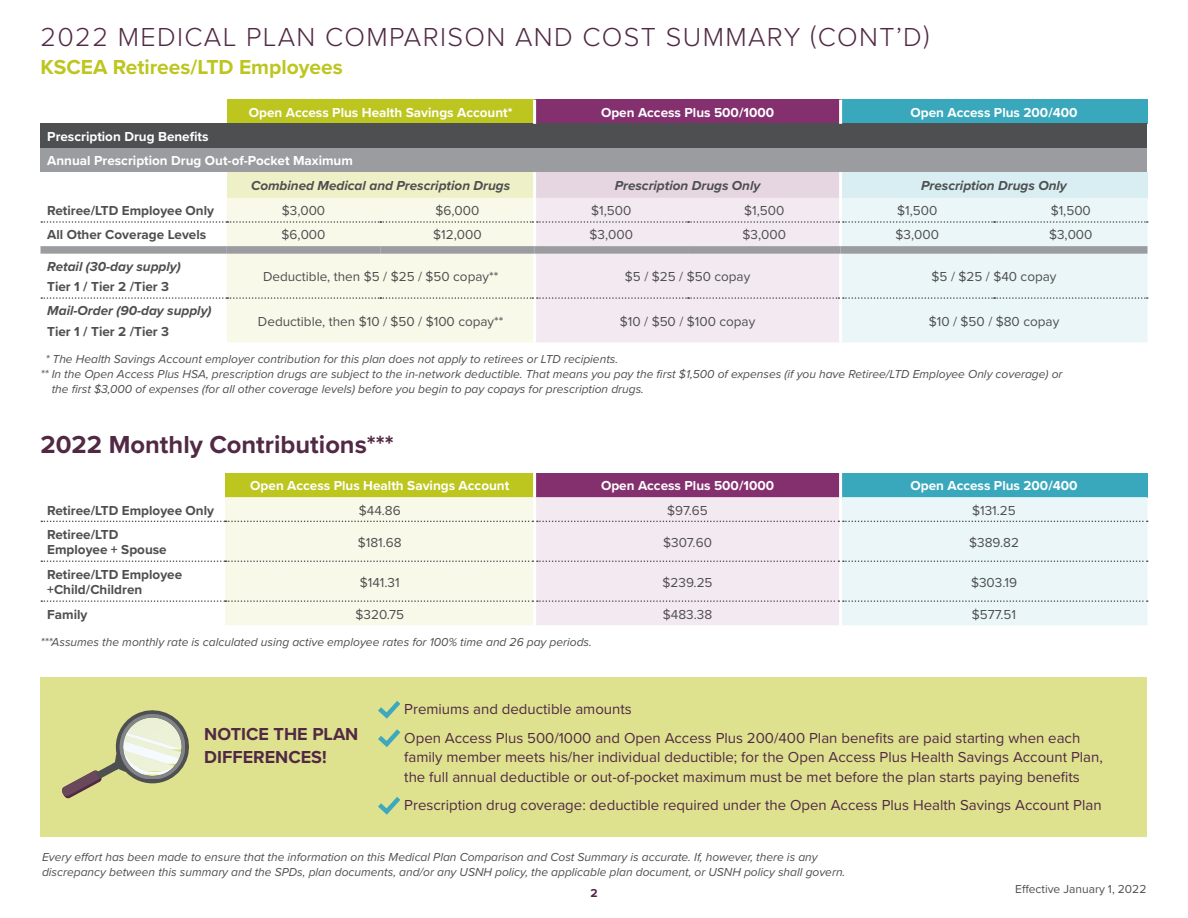
<style>
.page{position:relative;width:1188px;height:918px;background:#fff}
.page>*{position:absolute;margin:0;border:0;box-sizing:border-box;transform-origin:0 0}
.Headline_2{font:300 27px "Proxima Nova";letter-spacing:.05em;color:#522944}
.Headline_1{font:700 25.5px "Proxima Nova";color:#522944}
.Headline_2-2{font:700 21px "Proxima Nova";color:#bdc61f}
.Headline_2-3{font:700 18px/22.5px "Proxima Nova";color:#522944}
.Headline_2-4{font:15px/19.5px "Proxima Nova";color:#522944}
.Headline_2-5{font:13.5px "Proxima Nova";color:#4e4f50}
.Headline_2-6{font:700 13.5px "Proxima Nova";color:#fff}
.Headline_2-7{font:700 13.5px/15.8px "Proxima Nova";color:#4e4f50}
.Headline_2-8{font:italic 700 13.5px "Proxima Nova";color:#4e4f50}
.footnote{font:italic 12px/15px "Proxima Nova";color:#4e4f50}
.body{font:12px "Proxima Nova";color:#4e4f50}
.Headline_2-9{font:700 12px "Proxima Nova";color:#522944}
</style>
<div class="page">
<div style="left:227px;top:100px;width:308px;height:24px;background:#bdc61f"></div>
<div style="left:535px;top:100px;width:306px;height:24px;background:#84306f"></div>
<div style="left:841px;top:100px;width:307px;height:24px;background:#3aa8bc"></div>
<div style="left:40px;top:124px;width:1108px;height:24px;background:#4e4f50"></div>
<div style="left:40px;top:148px;width:1108px;height:24px;background:#9b9ca0"></div>
<div style="left:227px;top:172px;width:308px;height:26px;background:#eef1c7"></div>
<div style="left:535px;top:172px;width:306px;height:26px;background:#e6d6e2"></div>
<div style="left:841px;top:172px;width:307px;height:26px;background:#d8eef2"></div>
<div style="left:227px;top:198px;width:306px;height:144px;background:#f8f9e9"></div>
<div style="left:536px;top:198px;width:303px;height:144px;background:#f3eaf1"></div>
<div style="left:842px;top:198px;width:306px;height:144px;background:#ebf6f8"></div>
<hr style="left:533px;top:100px;width:3px;height:24px;background:#fff">
<hr style="left:533px;top:172px;width:3px;height:26px;background:#fff">
<hr style="left:839px;top:100px;width:3px;height:24px;background:#fff">
<hr style="left:839px;top:172px;width:3px;height:26px;background:#fff">
<svg style="left:41px;top:221px;width:1107px;height:2px;background:#c5c6c5"></svg>
<svg style="left:41px;top:297px;width:1107px;height:2px;background:#c5c6c5"></svg>
<div style="left:40px;top:246px;width:187px;height:8px;background:#9b9ca0"></div>
<div style="left:227px;top:246px;width:153px;height:8px;background:#9b9ca0"></div>
<div style="left:380px;top:246px;width:155px;height:8px;background:#9b9ca0"></div>
<div style="left:535px;top:246px;width:153px;height:8px;background:#9b9ca0"></div>
<div style="left:688px;top:246px;width:153px;height:8px;background:#9b9ca0"></div>
<div style="left:841px;top:246px;width:153px;height:8px;background:#9b9ca0"></div>
<div style="left:994px;top:246px;width:154px;height:8px;background:#9b9ca0"></div>
<div style="left:225px;top:473px;width:310px;height:24px;background:#bdc61f"></div>
<div style="left:535px;top:473px;width:306px;height:24px;background:#84306f"></div>
<div style="left:841px;top:473px;width:307px;height:24px;background:#3aa8bc"></div>
<hr style="left:533px;top:473px;width:3px;height:24px;background:#fff">
<hr style="left:839px;top:473px;width:3px;height:24px;background:#fff">
<svg style="left:41px;top:497px;width:1107px;height:128px"></svg>
<div style="left:40px;top:677px;width:1108px;height:160px;background:#dee28f"></div>
<svg style="left:62px;top:710px;width:127px;height:89px"></svg>
<svg style="left:378px;top:701px;width:23px;height:46px"></svg>
<svg style="left:378px;top:797px;width:23px;height:18px"></svg>
<p class="Headline_2" style="left:40px;top:17px;width:890px">2022 MEDICAL PLAN COMPARISON AND COST SUMMARY (CONT’D)</p>
<p class="Headline_2-2" style="left:40px;top:51px;width:304px">KSCEA Retirees/LTD Employees</p>
<p class="Headline_2-6" style="left:249px;top:103px;width:265px">Open Access Plus Health Savings Account*</p>
<p class="Headline_2-6" style="left:601px;top:103px;width:175px">Open Access Plus 500/1000</p>
<p class="Headline_2-6" style="left:910px;top:103px;width:169px">Open Access Plus 200/400</p>
<p class="Headline_2-6" style="left:47px;top:127px;width:163px">Prescription Drug Benefits</p>
<p class="Headline_2-6" style="left:47px;top:151px;width:307px">Annual Prescription Drug Out-of-Pocket Maximum</p>
<p class="Headline_2-8" style="left:251px;top:176px;width:261px">Combined Medical and Prescription Drugs</p>
<p class="Headline_2-8" style="left:615px;top:176px;width:147px">Prescription Drugs Only</p>
<p class="Headline_2-8" style="left:921px;top:176px;width:147px">Prescription Drugs Only</p>
<p class="Headline_2-7" style="left:47px;top:203px;width:168px">Retiree/LTD Employee Only</p>
<p class="Headline_2-5" style="left:282px;top:201px;width:45px">$3,000</p>
<p class="Headline_2-5" style="left:435px;top:201px;width:45px">$6,000</p>
<p class="Headline_2-5" style="left:591px;top:201px;width:42px">$1,500</p>
<p class="Headline_2-5" style="left:744px;top:201px;width:42px">$1,500</p>
<p class="Headline_2-5" style="left:897px;top:201px;width:42px">$1,500</p>
<p class="Headline_2-5" style="left:1051px;top:201px;width:42px">$1,500</p>
<p class="Headline_2-7" style="left:47px;top:227px;width:161px">All Other Coverage Levels</p>
<p class="Headline_2-5" style="left:282px;top:225px;width:45px">$6,000</p>
<p class="Headline_2-5" style="left:433px;top:225px;width:50px">$12,000</p>
<p class="Headline_2-5" style="left:590px;top:225px;width:45px">$3,000</p>
<p class="Headline_2-5" style="left:743px;top:225px;width:45px">$3,000</p>
<p class="Headline_2-5" style="left:896px;top:225px;width:45px">$3,000</p>
<p class="Headline_2-5" style="left:1049px;top:225px;width:45px">$3,000</p>
<p class="Headline_2-8" style="left:47px;top:257px;width:135px">Retail (30-day supply)</p>
<p class="Headline_2-7" style="left:47px;top:279px;width:123px">Tier 1 / Tier 2 /Tier 3</p>
<p class="Headline_2-5" style="left:263px;top:267px;width:237px">Deductible, then $5 / $25 / $50 copay**</p>
<p class="Headline_2-5" style="left:625px;top:267px;width:127px">$5 / $25 / $50 copay</p>
<p class="Headline_2-5" style="left:932px;top:267px;width:126px">$5 / $25 / $40 copay</p>
<p class="Headline_2-8" style="left:47px;top:301px;width:166px">Mail-Order (90-day supply)</p>
<p class="Headline_2-7" style="left:47px;top:323px;width:123px">Tier 1 / Tier 2 /Tier 3</p>
<p class="Headline_2-5" style="left:258px;top:311px;width:247px">Deductible, then $10 / $50 / $100 copay**</p>
<p class="Headline_2-5" style="left:620px;top:311px;width:137px">$10 / $50 / $100 copay</p>
<p class="Headline_2-5" style="left:929px;top:311px;width:132px">$10 / $50 / $80 copay</p>
<p class="footnote" style="left:45px;top:351px;width:574px">* The Health Savings Account employer contribution for this plan does not apply to retirees or LTD recipients.</p>
<p class="footnote" style="left:52px;top:366px;width:1012px;text-indent:-11px">** In the Open Access Plus HSA, prescription drugs are subject to the in-network deductible. That means you pay the first $1,500 of expenses (if you have Retiree/LTD Employee Only coverage) or the first $3,000 of expenses (for all other coverage levels) before you begin to pay copays for prescription drugs.</p>
<p class="Headline_1" style="left:40px;top:426px;width:355px">2022 Monthly Contributions***</p>
<p class="Headline_2-6" style="left:250px;top:476px;width:260px">Open Access Plus Health Savings Account</p>
<p class="Headline_2-6" style="left:601px;top:476px;width:175px">Open Access Plus 500/1000</p>
<p class="Headline_2-6" style="left:910px;top:476px;width:169px">Open Access Plus 200/400</p>
<p class="Headline_2-7" style="left:47px;top:502px;width:168px">Retiree/LTD Employee Only</p>
<p class="Headline_2-5" style="left:359px;top:500px;width:43px">$44.86</p>
<p class="Headline_2-5" style="left:667px;top:500px;width:42px">$97.65</p>
<p class="Headline_2-5" style="left:972px;top:500px;width:45px">$131.25</p>
<p class="Headline_2-7" style="left:47px;top:526px;width:121px">Retiree/LTD<br>Employee + Spouse</p>
<p class="Headline_2-5" style="left:358px;top:532px;width:45px">$181.68</p>
<p class="Headline_2-5" style="left:663px;top:532px;width:50px">$307.60</p>
<p class="Headline_2-5" style="left:969px;top:532px;width:51px">$389.82</p>
<p class="Headline_2-7" style="left:47px;top:566px;width:136px">Retiree/LTD Employee +Child/Children</p>
<p class="Headline_2-5" style="left:360px;top:572px;width:41px">$141.31</p>
<p class="Headline_2-5" style="left:663px;top:572px;width:52px">$239.25</p>
<p class="Headline_2-5" style="left:971px;top:572px;width:47px">$303.19</p>
<p class="Headline_2-7" style="left:47px;top:606px;width:42px">Family</p>
<p class="Headline_2-5" style="left:356px;top:604px;width:50px">$320.75</p>
<p class="Headline_2-5" style="left:663px;top:604px;width:51px">$483.38</p>
<p class="Headline_2-5" style="left:972px;top:604px;width:46px">$577.51</p>
<p class="footnote" style="left:40px;top:634px;width:553px">***Assumes the monthly rate is calculated using active employee rates for 100% time and 26 pay periods.</p>
<p class="Headline_2-3" style="left:204px;top:722px;width:156px">NOTICE THE PLAN<br>DIFFERENCES!</p>
<p class="Headline_2-4" style="left:404px;top:699px;width:229px">Premiums and deductible amounts</p>
<p class="Headline_2-4" style="left:404px;top:727px;width:700px">Open Access Plus 500/1000 and Open Access Plus 200/400 Plan benefits are paid starting when each family member meets his/her individual deductible; for the Open Access Plus Health Savings Account Plan, the full annual deductible or out-of-pocket maximum must be met before the plan starts paying benefits</p>
<p class="Headline_2-4" style="left:404px;top:795px;width:699px">Prescription drug coverage: deductible required under the Open Access Plus Health Savings Account Plan</p>
<p class="footnote" style="left:42px;top:849px;width:805px">Every effort has been made to ensure that the information on this Medical Plan Comparison and Cost Summary is accurate. If, however, there is any discrepancy between this summary and the SPDs, plan documents, and/or any USNH policy, the applicable plan document, or USNH policy shall govern.</p>
<p class="Headline_2-9" style="left:590px;top:884px;width:9px">2</p>
<p class="body" style="left:1015px;top:880px;width:133px">Effective January 1, 2022</p>
</div>
